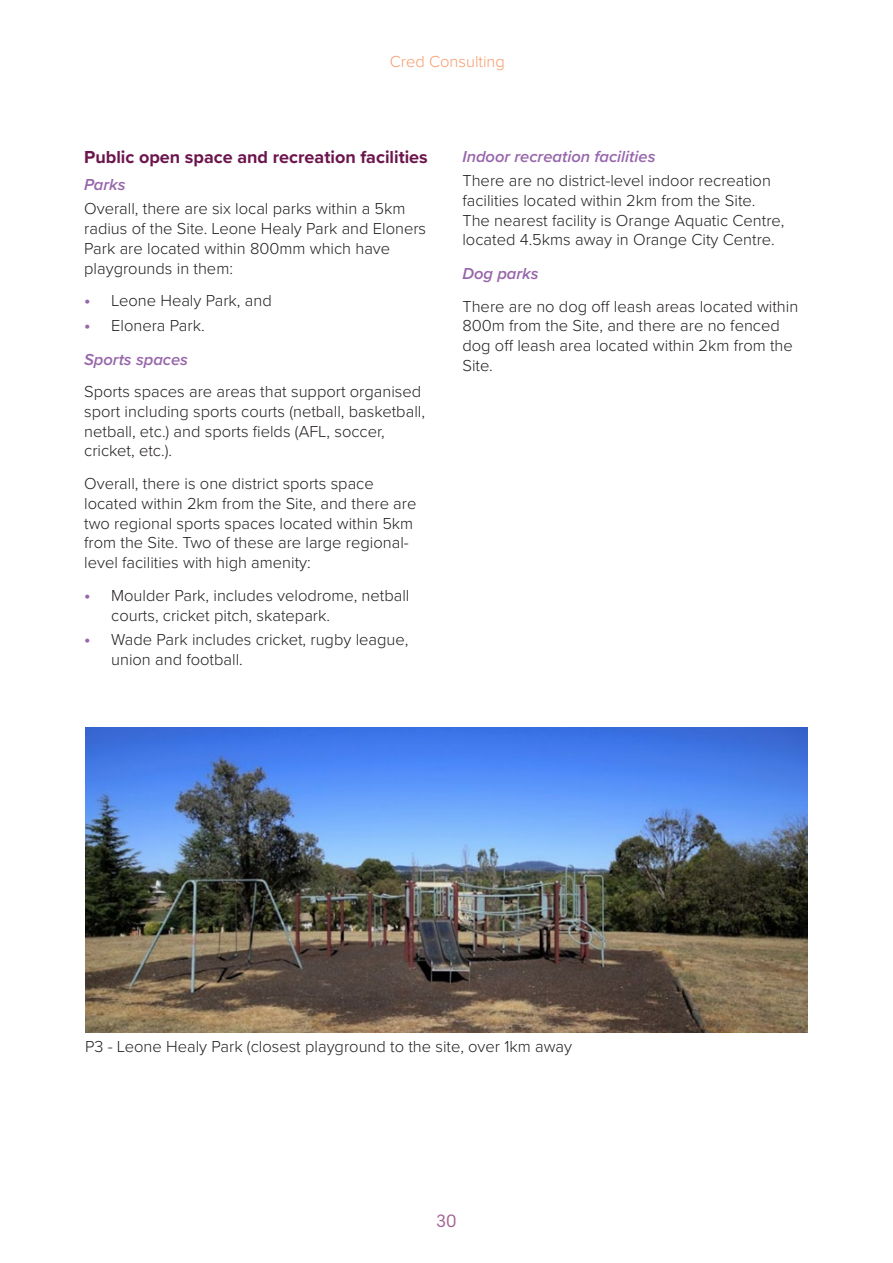
<style>
.page{position:relative;width:893px;height:1263px;background:#fff}
.page>*{position:absolute;margin:0;border:0;box-sizing:border-box;transform-origin:0 0}
.Cred_23_Rpt_Heading_3{font:700 18px "Proxima Nova";color:#6c154d}
.Cred_23_Rpt_Body_text{font:300 16.5px/19.8px "Proxima Nova";color:#231f20}
.Cred_23_Rpt_Table_body{font:300 16.5px "Proxima Nova";color:#231f20}
.Cred_23_Rpt_Heading_4{font:italic 600 16.5px "Proxima Nova";color:#9766ab}
.Cred_23_Rpt_Body_text-2{font:italic 600 16.5px "Proxima Nova";color:#9766ab}
.t1{font:300 16.5px "Proxima Nova";color:#f89b6c}
.t2{font:300 16.5px "Navigo";color:#9f5d8f}
.s1{font-weight:600;font-size:18px;color:#9766ab}
</style>
<div class="page">
<img style="left:85px;top:727px;width:723px;height:306px">
<p class="t1" style="left:390px;top:49px;width:117px">Cred Consulting</p>
<p class="Cred_23_Rpt_Heading_3" style="left:84px;top:144px;width:345px">Public open space and recreation facilities</p>
<p class="Cred_23_Rpt_Heading_4" style="left:84px;top:173px;width:43px">Parks</p>
<p class="Cred_23_Rpt_Body_text" style="left:84px;top:198px;width:343px">Overall, there are six local parks within a 5km radius of the Site. Leone Healy Park and Eloners Park are located within 800mm which have playgrounds in them:</p>
<p class="Cred_23_Rpt_Body_text" style="left:84px;top:290px;width:189px"><span class="s1">•</span> Leone Healy Park, and</p>
<p class="Cred_23_Rpt_Body_text" style="left:84px;top:314px;width:122px"><span class="s1">•</span> Elonera Park.</p>
<p class="Cred_23_Rpt_Body_text-2" style="left:84px;top:347px;width:105px">Sports spaces</p>
<p class="Cred_23_Rpt_Body_text" style="left:84px;top:381px;width:342px">Sports spaces are areas that support organised sport including sports courts (netball, basketball, netball, etc.) and sports fields (AFL, soccer, cricket, etc.).</p>
<p class="Cred_23_Rpt_Body_text" style="left:84px;top:473px;width:334px">Overall, there is one district sports space located within 2km from the Site, and there are two regional sports spaces located within 5km from the Site. Two of these are large regional&shy;level facilities with high amenity:</p>
<p class="Cred_23_Rpt_Body_text" style="left:111px;top:584px;width:300px;text-indent:-27px"><span class="s1">•</span> Moulder Park, includes velodrome, netball courts, cricket pitch, skatepark.</p>
<p class="Cred_23_Rpt_Body_text" style="left:111px;top:629px;width:299px;text-indent:-27px"><span class="s1">•</span> Wade Park includes cricket, rugby league, union and football.</p>
<p class="Cred_23_Rpt_Heading_4" style="left:462px;top:144px;width:195px">Indoor recreation facilities</p>
<p class="Cred_23_Rpt_Body_text" style="left:462px;top:170px;width:323px">There are no district-level indoor recreation facilities located within 2km from the Site.<br>The nearest facility is Orange Aquatic Centre, located 4.5kms away in Orange City Centre.</p>
<p class="Cred_23_Rpt_Body_text-2" style="left:462px;top:261px;width:78px">Dog parks</p>
<p class="Cred_23_Rpt_Body_text" style="left:462px;top:295px;width:337px">There are no dog off leash areas located within 800m from the Site, and there are no fenced dog off leash area located within 2km from the Site.</p>
<p class="Cred_23_Rpt_Table_body" style="left:85px;top:1034px;width:489px">P3 - Leone Healy Park (closest playground to the site, over 1km away</p>
<p class="t2" style="left:436px;top:1207px;width:22px">30</p>
</div>
